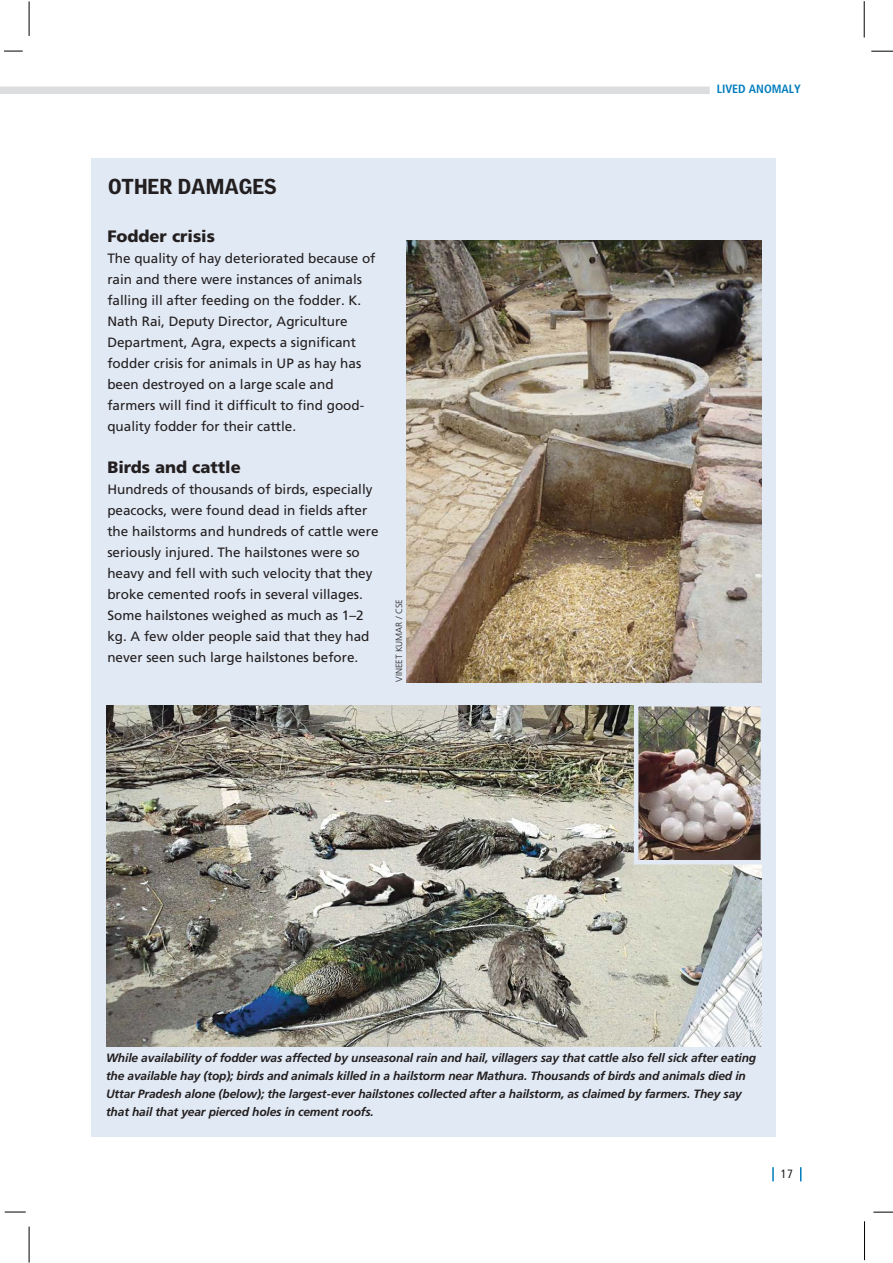
<style>
.page{position:relative;width:893px;height:1263px;background:#fff}
.page>*{position:absolute;margin:0;border:0;box-sizing:border-box;transform-origin:0 0}
.t1{font:900 21px "Griffith Gothic";color:#231f20}
.t2{font:900 16.5px "Frutiger";color:#231f20}
.t3{font:13.5px/21px "Frutiger";color:#231f20}
.t4{font:italic 700 12px/18px "Frutiger";letter-spacing:-.01em;color:#231f20}
.t5{font:700 condensed 12px "Frutiger";color:#007cbc}
.t6{font:condensed 12px "Frutiger";color:#231f20}
.t7{font:300 9px "Frutiger";color:#231f20}
</style>
<div class="page">
<div style="left:91px;top:158px;width:684px;height:978px;background:#e1e9f4"></div>
<img style="left:107px;top:706px;width:654px;height:340px">
<img style="left:406px;top:240px;width:355px;height:443px">
<img style="left:639px;top:707px;width:121px;height:152px">
<div style="left:634px;top:702px;width:131px;height:162px;border:4px solid #e1e9f4"></div>
<div style="left:0;top:86px;width:710px;height:8px;background:#dcddde"></div>
<svg style="left:800px;top:1167px;width:1px;height:14px"></svg>
<svg style="left:772px;top:1167px;width:2px;height:14px"></svg>
<hr style="left:864px;top:1px;width:1px;height:37px;background:#000">
<svg style="left:871px;top:51px;width:21px;height:1px"></svg>
<hr style="left:864px;top:1221px;width:1px;height:39px;background:#000">
<svg style="left:873px;top:1212px;width:19px;height:1px"></svg>
<hr style="left:29px;top:1226px;width:1px;height:36px;background:#000">
<svg style="left:5px;top:1212px;width:21px;height:1px"></svg>
<hr style="left:29px;top:1px;width:1px;height:35px;background:#000">
<svg style="left:4px;top:51px;width:19px;height:1px"></svg>
<h1 class="t1" style="left:108px;top:178px;width:170px">OTHER DAMAGES</h1>
<p class="t2" style="left:107px;top:230px;width:109px">Fodder crisis</p>
<p class="t3" style="left:107px;top:249px;width:270px">The quality of hay deteriorated because of rain and there were instances of animals falling ill after feeding on the fodder. K.<br>Nath Rai, Deputy Director, Agriculture Department, Agra, expects a significant fodder crisis for animals in UP as hay has been destroyed on a large scale and farmers will find it difficult to find good&shy;quality fodder for their cattle.</p>
<p class="t2" style="left:107px;top:461px;width:135px">Birds and cattle</p>
<p class="t3" style="left:107px;top:480px;width:273px">Hundreds of thousands of birds, especially peacocks, were found dead in fields after the hailstorms and hundreds of cattle were seriously injured. The hailstones were so heavy and fell with such velocity that they broke cemented roofs in several villages.<br>Some hailstones weighed as much as 1–2 kg. A few older people said that they had never seen such large hailstones before.</p>
<p class="t7" style="left:395px;top:682px;width:84px;rotate:-90deg">VINEET KUMAR / CSE</p>
<p class="t5" style="left:717px;top:84px;width:86px">LIVED ANOMALY</p>
<p class="t4" style="left:106px;top:1050px;width:652px">While availability of fodder was affected by unseasonal rain and hail, villagers say that cattle also fell sick after eating the available hay (top); birds and animals killed in a hailstorm near Mathura. Thousands of birds and animals died in Uttar Pradesh alone (below); the largest-ever hailstones collected after a hailstorm, as claimed by farmers. They say that hail that year pierced holes in cement roofs.</p>
<p class="t6" style="left:781px;top:1169px;width:14px">17</p>
</div>
